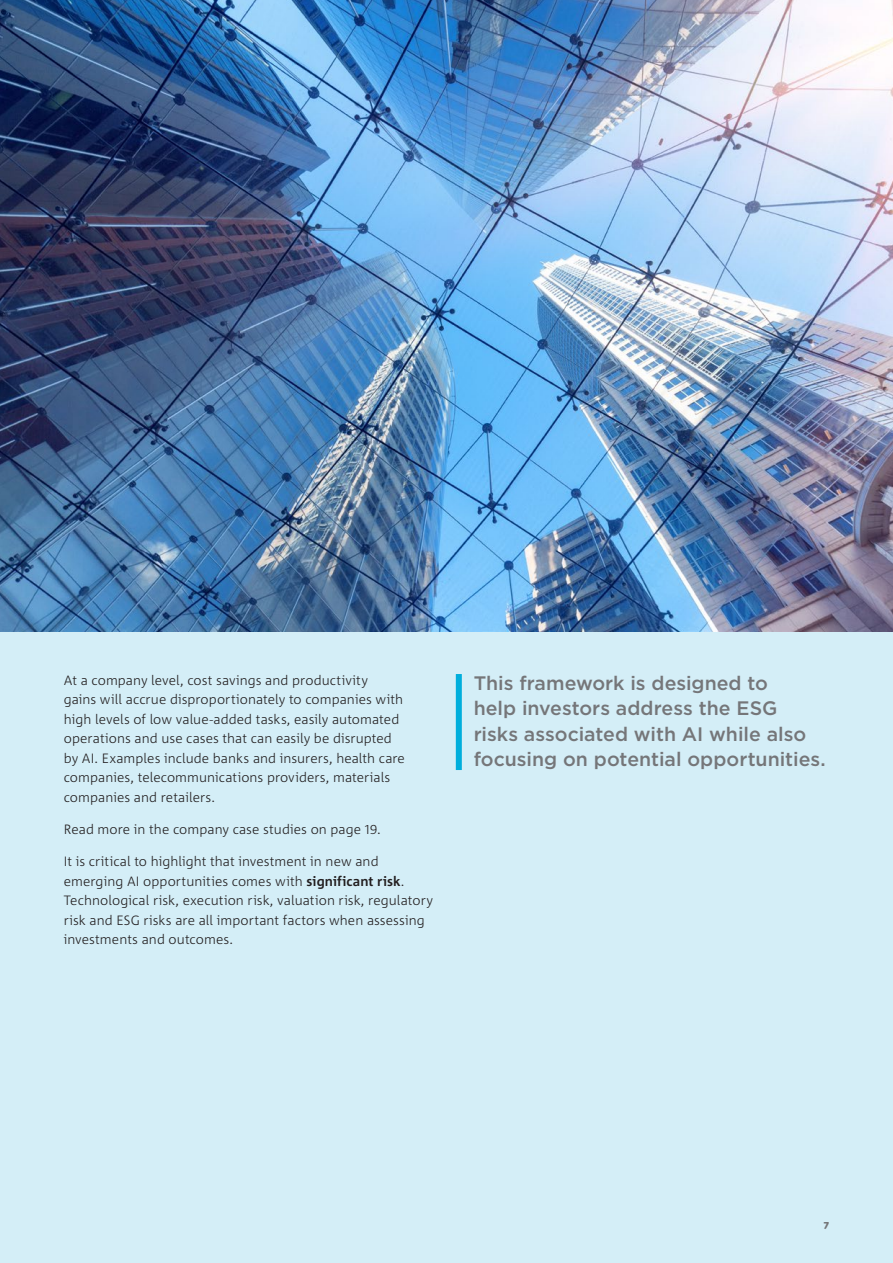
<style>
.page{position:relative;width:893px;height:1263px;background:#d4eef7}
.page>*{position:absolute;margin:0;border:0;box-sizing:border-box;transform-origin:0 0}
.Pull_quote_2{font:500 19.5px/25.5px "Gotham";color:#757679}
.Body_Copy{font:300 13.5px/19.5px "Corpid C1";letter-spacing:.005em;color:#231f20}
.t1{font:800 10.5px "Corpid C1";color:#757679}
.s1{font-weight:700}
</style>
<div class="page">
<img style="left:0;top:0;width:893px;height:631px">
<div style="left:456px;top:674px;width:6px;height:96px;background:#00aedc"></div>
<p class="Body_Copy" style="left:64px;top:670px;width:343px">At a company level, cost savings and productivity<br>gains will accrue disproportionately to companies with high levels of low value-added tasks, easily automated operations and use cases that can easily be disrupted by AI. Examples include banks and insurers, health care companies, telecommunications providers, materials companies and retailers.</p>
<p class="Body_Copy" style="left:64px;top:819px;width:318px">Read more in the company case studies on page 19.</p>
<p class="Body_Copy" style="left:64px;top:851px;width:371px">It is critical to highlight that investment in new and emerging AI opportunities comes with <span class="s1">significant risk</span>.<br>Technological risk, execution risk, valuation risk, regulatory risk and ESG risks are all important factors when assessing investments and outcomes.</p>
<p class="Pull_quote_2" style="left:474px;top:670px;width:354px">This framework is designed to<br>help investors address the ESG risks associated with AI while also focusing on potential opportunities.</p>
<p class="t1" style="left:824px;top:1218px;width:7px">7</p>
</div>
